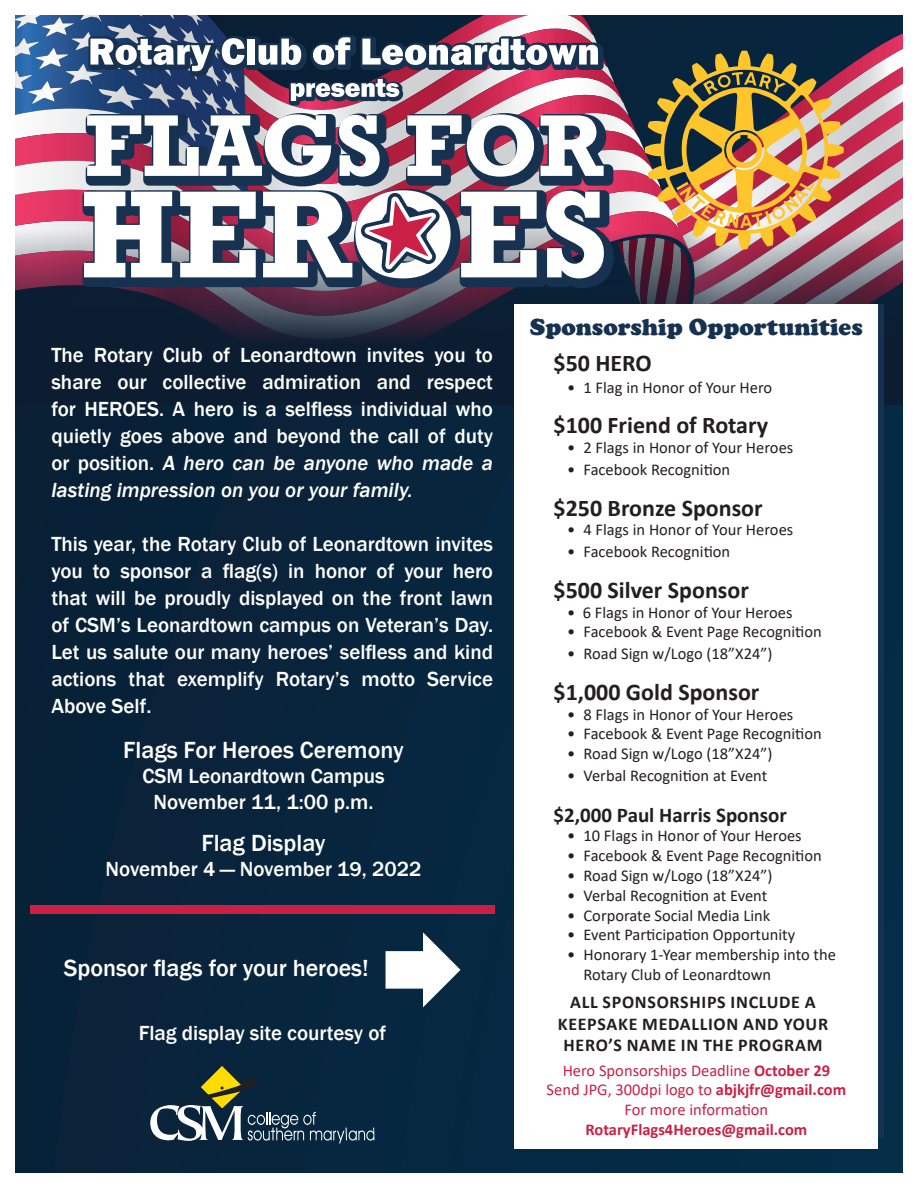
<style>
.page{position:relative;width:918px;height:1188px;background:#07243c}
.page>*{position:absolute;margin:0;border:0;box-sizing:border-box;transform-origin:0 0}
.List_Paragraph{font:700 24px "Calibri";color:#231f20}
.t1{font:500 24px "Franklin Gothic";color:#fff}
.t2{font:900 24px "Cooper";color:#173250}
.t3{font:500 21px/27px "Franklin Gothic";color:#fff;text-align:justify}
.List_Paragraph-2{font:700 21px "Calibri";color:#231f20}
.List_Paragraph-3{font:700 18px/21.6px "Calibri";letter-spacing:.04em;color:#231f20;text-align:center}
.List_Paragraph-4{font:16.5px/19.8px "Calibri";color:#231f20}
.List_Paragraph-5{font:16.5px "Calibri";color:#cc1f46}
.List_Paragraph-6{font:700 16.5px "Calibri";color:#cc1f46}
.s1{font-style:italic}
.s2{font-weight:700}
</style>
<div class="page">
<svg style="left:844px;top:34px;width:58px;height:270px;background:#ab6a80"></svg>
<div style="left:0;top:0;width:918px;height:1188px;border:15px solid #fff"></div>
<div style="left:514px;top:304px;width:364px;height:845px;background:#fff"></div>
<div style="left:30px;top:905px;width:465px;height:9px;background:#cc1f46"></div>
<svg style="left:0;top:0;width:844px;height:387px"></svg>
<svg style="left:150px;top:1066px;width:225px;height:77px"></svg>
<p class="t3" style="left:51px;top:342px;width:443px">The Rotary Club of Leonardtown invites you to share our collective admiration and respect for HEROES. A hero is a selfless individual who quietly goes above and beyond the call of duty or position. <span class="s1">A hero can be anyone who made a lasting impression on you or your family.</span></p>
<p class="t3" style="left:51px;top:531px;width:443px">This year, the Rotary Club of Leonardtown invites you to sponsor a flag(s) in honor of your hero that will be proudly displayed on the front lawn of CSM’s Leonardtown campus on Veteran’s Day.<br>Let us salute our many heroes’ selfless and kind actions that exemplify Rotary’s motto Service Above Self.</p>
<p class="t1" style="left:123px;top:735px;width:282px">Flags For Heroes Ceremony</p>
<p class="t3" style="left:142px;top:764px;width:244px;line-height:25.2px;text-align:center">CSM Leonardtown Campus<br>November 11, 1:00 p.m.</p>
<p class="t1" style="left:202px;top:828px;width:125px">Flag Display</p>
<p class="t3" style="left:106px;top:856px;width:317px">November 4 — November 19, 2022</p>
<p class="t1" style="left:64px;top:953px;width:307px">Sponsor flags for your heroes!</p>
<p class="t3" style="left:139px;top:1020px;width:249px">Flag display site courtesy of</p>
<p class="t2" style="left:530px;top:313px;width:334px">Sponsorship Opportunities</p>
<p class="List_Paragraph" style="left:554px;top:346px;width:100px">$50 HERO</p>
<p class="List_Paragraph-4" style="left:567px;top:377px;width:207px">• 1 Flag in Honor of Your Hero</p>
<p class="List_Paragraph" style="left:554px;top:408px;width:216px">$100 Friend of Rotary</p>
<p class="List_Paragraph-4" style="left:567px;top:437px;width:228px">• 2 Flags in Honor of Your Heroes</p>
<p class="List_Paragraph-4" style="left:567px;top:459px;width:165px">• Facebook Recognition</p>
<p class="List_Paragraph" style="left:554px;top:491px;width:211px">$250 Bronze Sponsor</p>
<p class="List_Paragraph-4" style="left:567px;top:520px;width:228px">• 4 Flags in Honor of Your Heroes</p>
<p class="List_Paragraph-4" style="left:567px;top:541px;width:165px">• Facebook Recognition</p>
<p class="List_Paragraph" style="left:554px;top:573px;width:197px">$500 Silver Sponsor</p>
<p class="List_Paragraph-4" style="left:567px;top:602px;width:227px">• 6 Flags in Honor of Your Heroes</p>
<p class="List_Paragraph-4" style="left:567px;top:622px;width:256px">• Facebook &amp; Event Page Recognition</p>
<p class="List_Paragraph-4" style="left:567px;top:643px;width:207px">• Road Sign w/Logo (18”X24”)</p>
<p class="List_Paragraph" style="left:554px;top:675px;width:207px">$1,000 Gold Sponsor</p>
<p class="List_Paragraph-4" style="left:567px;top:704px;width:228px">• 8 Flags in Honor of Your Heroes</p>
<p class="List_Paragraph-4" style="left:567px;top:724px;width:256px">• Facebook &amp; Event Page Recognition</p>
<p class="List_Paragraph-4" style="left:567px;top:743px;width:207px">• Road Sign w/Logo (18”X24”)</p>
<p class="List_Paragraph-4" style="left:567px;top:765px;width:202px">• Verbal Recognition at Event</p>
<p class="List_Paragraph-2" style="left:554px;top:800px;width:235px">$2,000 Paul Harris Sponsor</p>
<p class="List_Paragraph-4" style="left:567px;top:826px;width:236px">• 10 Flags in Honor of Your Heroes</p>
<p class="List_Paragraph-4" style="left:567px;top:845px;width:256px">• Facebook &amp; Event Page Recognition</p>
<p class="List_Paragraph-4" style="left:567px;top:865px;width:207px">• Road Sign w/Logo (18”X24”)</p>
<p class="List_Paragraph-4" style="left:567px;top:885px;width:202px">• Verbal Recognition at Event</p>
<p class="List_Paragraph-4" style="left:567px;top:905px;width:205px">• Corporate Social Media Link</p>
<p class="List_Paragraph-4" style="left:567px;top:925px;width:230px">• Event Participation Opportunity</p>
<p class="List_Paragraph-4" style="left:584px;top:944px;width:254px;text-indent:-16px">• Honorary 1-Year membership into the<br>Rotary Club of Leonardtown</p>
<p class="List_Paragraph-3" style="left:558px;top:991px;width:272px">ALL SPONSORSHIPS INCLUDE A<br>KEEPSAKE MEDALLION AND YOUR<br>HERO’S NAME IN THE PROGRAM</p>
<p class="List_Paragraph-5" style="left:563px;top:1059px;width:269px">Hero Sponsorships Deadline <span class="s2">October 29</span></p>
<p class="List_Paragraph-5" style="left:547px;top:1078px;width:301px">Send JPG, 300dpi logo to <span class="s2">abjkjfr@gmail.com</span></p>
<p class="List_Paragraph-5" style="left:624px;top:1098px;width:145px">For more information</p>
<p class="List_Paragraph-6" style="left:585px;top:1118px;width:223px">RotaryFlags4Heroes@gmail.com</p>
</div>
